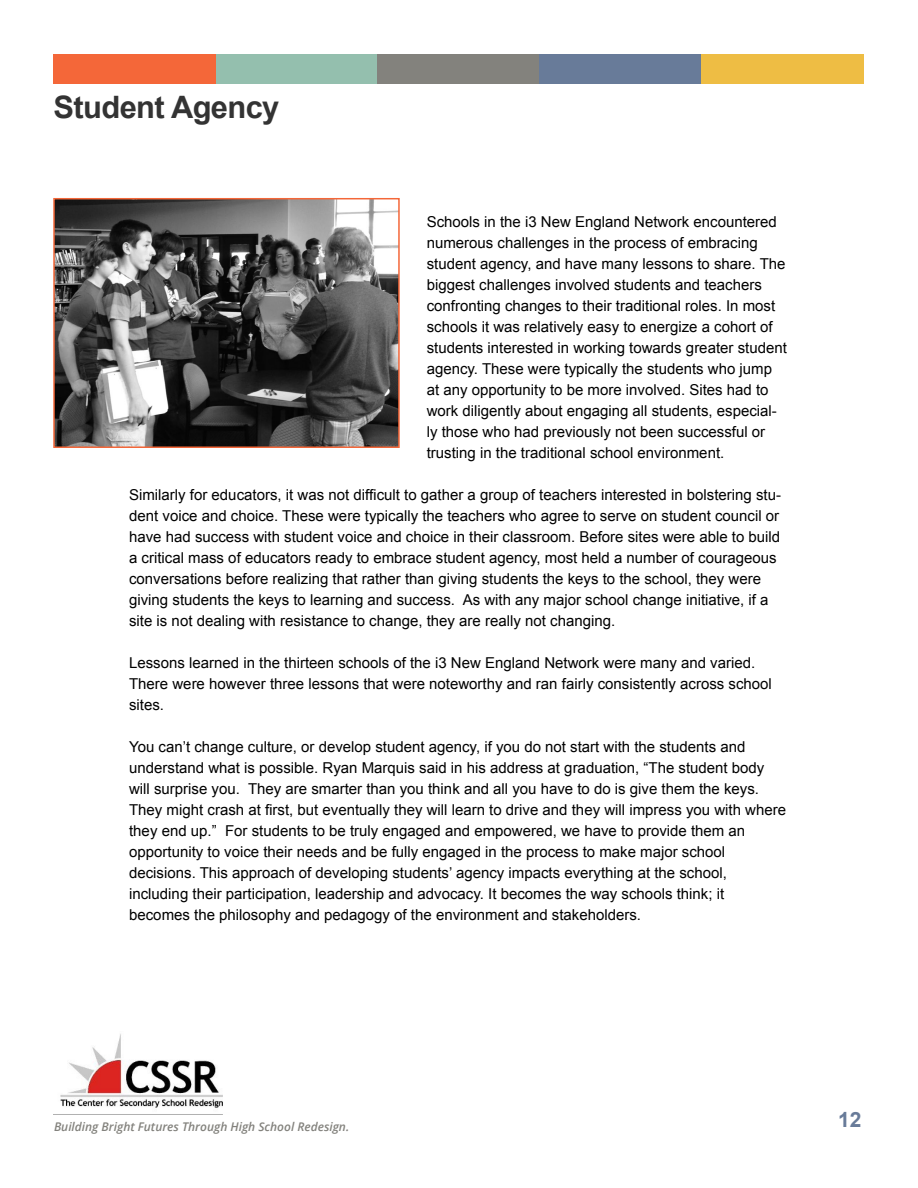
<style>
.page{position:relative;width:918px;height:1188px;background:#fff}
.page>*{position:absolute;margin:0;border:0;box-sizing:border-box;transform-origin:0 0}
.t1{font:700 30.9px "Arial";letter-spacing:-.02em;color:#333}
.t2{font:700 21px "Arial";color:#687b99}
.t3{font:15px/21px "Arial";color:#000}
.t4{font:italic 600 12px "Open Sans";color:#83827d}
</style>
<div class="page">
<img style="left:54px;top:1034px;width:169px;height:81px">
<div style="left:54px;top:54px;width:162px;height:29px;background:#f46739"></div>
<div style="left:216px;top:54px;width:162px;height:29px;background:#94bfae"></div>
<div style="left:377px;top:54px;width:163px;height:29px;background:#83827d"></div>
<div style="left:540px;top:54px;width:162px;height:29px;background:#687b99"></div>
<div style="left:702px;top:54px;width:162px;height:29px;background:#eebd44"></div>
<img style="left:56px;top:201px;width:341px;height:244px">
<div style="left:53px;top:198px;width:347px;height:250px;border:2px solid #f46739"></div>
<h1 class="t1" style="left:54px;top:87px;width:227px">Student Agency</h1>
<p class="t3" style="left:427px;top:211px;width:362px">Schools in the i3 New England Network encountered numerous challenges in the process of embracing student agency, and have many lessons to share. The biggest challenges involved students and teachers confronting changes to their traditional roles. In most schools it was relatively easy to energize a cohort of students interested in working towards greater student agency. These were typically the students who jump at any opportunity to be more involved. Sites had to work diligently about engaging all students, especial&shy;ly those who had previously not been successful or trusting in the traditional school environment.</p>
<p class="t3" style="left:129px;top:484px;width:653px">Similarly for educators, it was not difficult to gather a group of teachers interested in bolstering stu&shy;dent voice and choice. These were typically the teachers who agree to serve on student council or have had success with student voice and choice in their classroom. Before sites were able to build a critical mass of educators ready to embrace student agency, most held a number of courageous conversations before realizing that rather than giving students the keys to the school, they were giving students the keys to learning and success. As with any major school change initiative, if a site is not dealing with resistance to change, they are really not changing.</p>
<p class="t3" style="left:129px;top:652px;width:644px">Lessons learned in the thirteen schools of the i3 New England Network were many and varied.<br>There were however three lessons that were noteworthy and ran fairly consistently across school sites.</p>
<p class="t3" style="left:129px;top:736px;width:658px">You can’t change culture, or develop student agency, if you do not start with the students and understand what is possible. Ryan Marquis said in his address at graduation, “The student body will surprise you. They are smarter than you think and all you have to do is give them the keys.<br>They might crash at first, but eventually they will learn to drive and they will impress you with where they end up.” For students to be truly engaged and empowered, we have to provide them an opportunity to voice their needs and be fully engaged in the process to make major school decisions. This approach of developing students’ agency impacts everything at the school, including their participation, leadership and advocacy. It becomes the way schools think; it becomes the philosophy and pedagogy of the environment and stakeholders.</p>
<p class="t4" style="left:54px;top:1118px;width:297px">Building Bright Futures Through High School Redesign.</p>
<h2 class="t2" style="left:838px;top:1106px;width:25px">12</h2>
</div>
